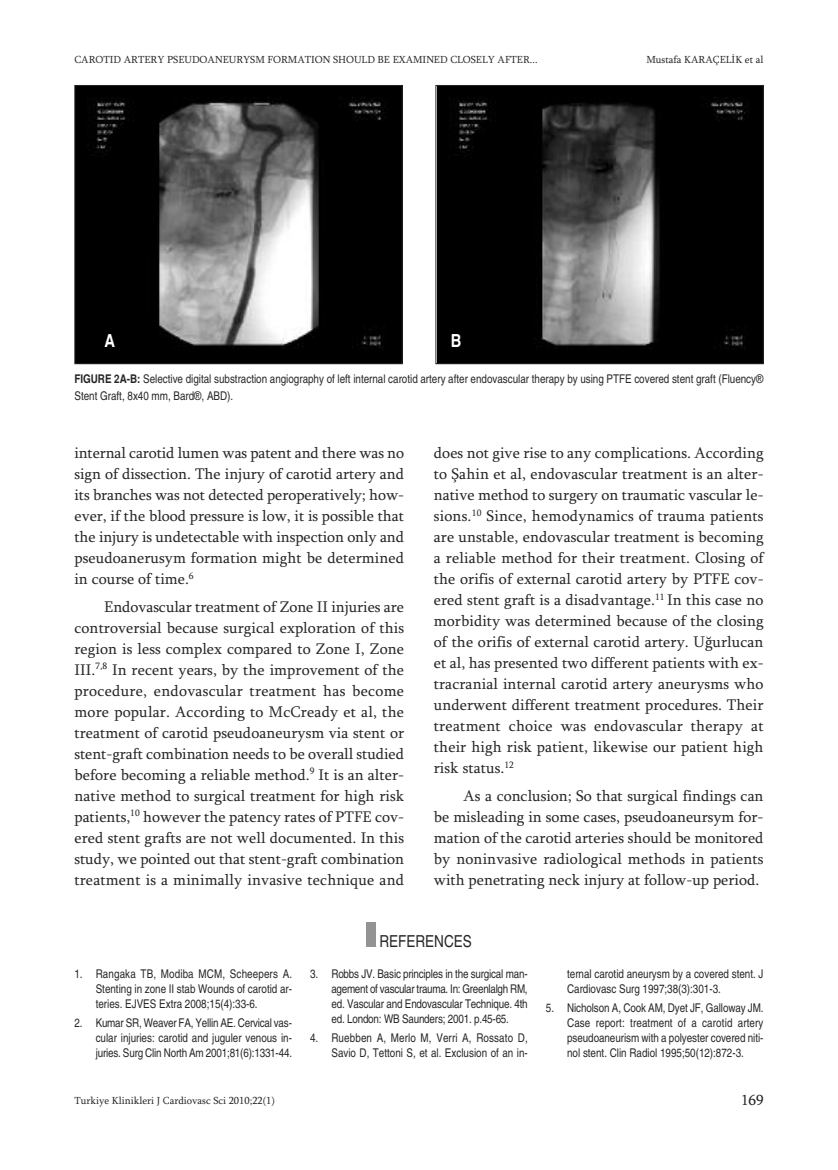
<style>
.page{position:relative;width:838px;height:1170px;background:#fff}
.page>*{position:absolute;margin:0;border:0;box-sizing:border-box;transform-origin:0 0}
.t1{font:700 condensed 18px "Helvetica";color:#fff}
.t2{font:condensed 16.5px "Helvetica";color:#272627}
.t3{font:15.75px/21px "Sylfaen";letter-spacing:.005em;color:#272627;text-align:justify}
.t4{font:15px "Sylfaen";color:#272627}
.t5{font:condensed 12px/15px "Helvetica";color:#272627;text-align:justify}
.t6{font:10.5px "Sylfaen";color:#272627}
.s1{font-weight:700}
</style>
<div class="page">
<img style="left:76px;top:87px;width:324px;height:275px">
<div style="left:74px;top:85px;width:328px;height:279px;border:1px solid #272627"></div>
<img style="left:437px;top:87px;width:324px;height:275px">
<div style="left:435px;top:85px;width:328px;height:279px;border:1px solid #272627"></div>
<div style="left:366px;top:921px;width:9px;height:25px;background:#939393"></div>
<p class="t6" style="left:74px;top:53px;width:465px">CAROTID ARTERY PSEUDOANEURYSM FORMATION SHOULD BE EXAMINED CLOSELY AFTER...</p>
<p class="t6" style="left:646px;top:53px;width:119px">Mustafa KARAÇELİK et al</p>
<p class="t1" style="left:104px;top:330px;width:12px">A</p>
<p class="t1" style="left:451px;top:330px;width:12px">B</p>
<p class="t5" style="left:74px;top:371px;width:690px;line-height:16.5px"><span class="s1">FIGURE 2A-B:</span> Selective digital substraction angiography of left internal carotid artery after endovascular therapy by using PTFE covered stent graft (Fluency®<br>Stent Graft, 8x40 mm, Bard®, ABD).</p>
<p class="t3" style="left:74px;top:442px;width:331px">internal carotid lumen was patent and there was no sign of dissection. The injury of carotid artery and its branches was not detected peroperatively; how&shy;ever, if the blood pressure is low, it is possible that the injury is undetectable with inspection only and pseudoanerusym formation might be determined in course of time.<sup>6</sup></p>
<p class="t3" style="left:74px;top:595px;width:331px;text-indent:30px">Endovascular treatment of Zone II injuries are controversial because surgical exploration of this region is less complex compared to Zone I, Zone III.<sup>7,8</sup> In recent years, by the improvement of the procedure, endovascular treatment has become more popular. According to McCready et al, the treatment of carotid pseudoaneurysm via stent or stent-graft combination needs to be overall studied before becoming a reliable method.<sup>9</sup> It is an alter&shy;native method to surgical treatment for high risk patients,<sup>10</sup> however the patency rates of PTFE cov&shy;ered stent grafts are not well documented. In this study, we pointed out that stent-graft combination treatment is a minimally invasive technique and</p>
<p class="t3" style="left:434px;top:442px;width:331px">does not give rise to any complications. According to Şahin et al, endovascular treatment is an alter&shy;native method to surgery on traumatic vascular le&shy;sions.<sup>10</sup> Since, hemodynamics of trauma patients are unstable, endovascular treatment is becoming a reliable method for their treatment. Closing of the orifis of external carotid artery by PTFE cov&shy;ered stent graft is a disadvantage.<sup>11</sup> In this case no morbidity was determined because of the closing of the orifis of external carotid artery. Uğurlucan et al, has presented two different patients with ex&shy;tracranial internal carotid artery aneurysms who underwent different treatment procedures. Their treatment choice was endovascular therapy at their high risk patient, likewise our patient high risk status.<sup>12</sup></p>
<p class="t3" style="left:434px;top:784px;width:331px;text-indent:30px">As a conclusion; So that surgical findings can be misleading in some cases, pseudoaneursym for&shy;mation of the carotid arteries should be monitored by noninvasive radiological methods in patients with penetrating neck injury at follow-up period.</p>
<p class="t5" style="left:96px;top:966px;width:198px;text-indent:-21px">1. Rangaka TB, Modiba MCM, Scheepers A.<br>Stenting in zone II stab Wounds of carotid ar&shy;teries. EJVES Extra 2008;15(4):33-6.</p>
<p class="t5" style="left:96px;top:1015px;width:198px;text-indent:-21px">2. Kumar SR, Weaver FA, Yellin AE. Cervical vas&shy;cular injuries: carotid and juguler venous in&shy;juries. Surg Clin North Am 2001;81(6):1331-44.</p>
<p class="t2" style="left:379px;top:931px;width:94px">REFERENCES</p>
<p class="t5" style="left:331px;top:966px;width:198px;text-indent:-21px">3. Robbs JV. Basic principles in the surgical man&shy;agement of vascular trauma. In: Greenlalgh RM, ed. Vascular and Endovascular Technique. 4th ed. London: WB Saunders; 2001. p.45-65.</p>
<p class="t5" style="left:310px;top:1030px;width:219px;text-align:right">4. Ruebben A, Merlo M, Verri A, Rossato D,<br>Savio D, Tettoni S, et al. Exclusion of an in-</p>
<p class="t5" style="left:567px;top:966px;width:198px">ternal carotid aneurysm by a covered stent. J<br>Cardiovasc Surg 1997;38(3):301-3.</p>
<p class="t5" style="left:567px;top:1000px;width:198px;text-indent:-21px">5. Nicholson A, Cook AM, Dyet JF, Galloway JM.<br>Case report: treatment of a carotid artery pseudoaneurism with a polyester covered niti&shy;nol stent. Clin Radiol 1995;50(12):872-3.</p>
<p class="t6" style="left:74px;top:1094px;width:202px">Turkiye Klinikleri J Cardiovasc Sci 2010;22(1)</p>
<p class="t4" style="left:741px;top:1091px;width:24px">169</p>
</div>
